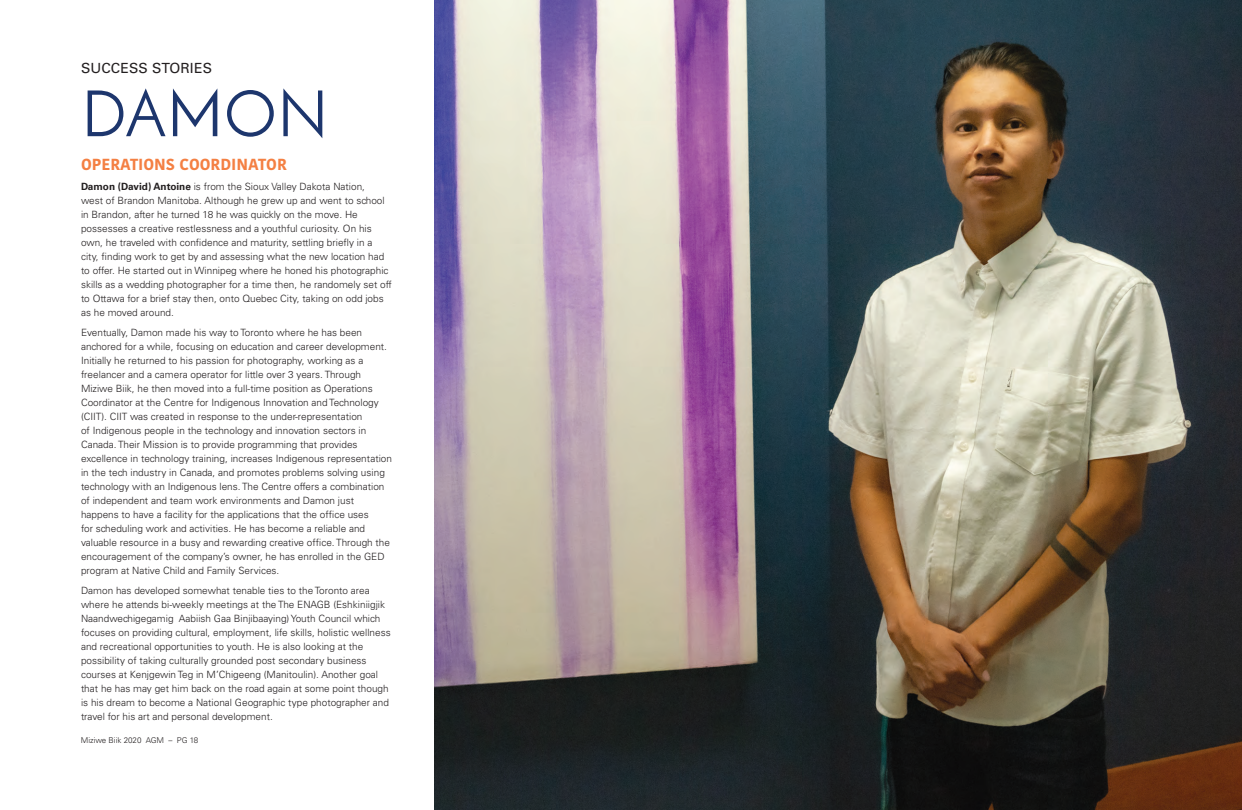
<style>
.page{position:relative;width:1242px;height:810px;background:#fff}
.page>*{position:absolute;margin:0;border:0;box-sizing:border-box;transform-origin:0 0}
.t1{font:64px "Josefin Sans";color:#1d366d}
.t2{font:700 16px "Kohinoor Bangla";color:#f48043}
.t3{font:14px "Univers";letter-spacing:.01em;color:#231f20}
.t4{font:300 10px/14px "Univers";color:#231f20}
.t5{font:300 8px "Univers";color:#231f20}
.s1{font-weight:700}
</style>
<div class="page">
<img style="left:435px;top:0;width:807px;height:810px">
<p class="t3" style="left:81px;top:60px;width:133px">SUCCESS STORIES</p>
<p class="t1" style="left:81px;top:75px;width:249px">DAMON</p>
<p class="t2" style="left:81px;top:150px;width:207px">OPERATIONS COORDINATOR</p>
<p class="t4" style="left:81px;top:179px;width:312px"><span class="s1">Damon (David) Antoine</span> is from the Sioux Valley Dakota Nation,<br>west of Brandon Manitoba. Although he grew up and went to school in Brandon, after he turned 18 he was quickly on the move. He possesses a creative restlessness and a youthful curiosity. On his own, he traveled with confidence and maturity, settling briefly in a city, finding work to get by and assessing what the new location had to offer. He started out in Winnipeg where he honed his photographic skills as a wedding photographer for a time then, he randomely set off to Ottawa for a brief stay then, onto Quebec City, taking on odd jobs as he moved around.</p>
<p class="t4" style="left:81px;top:325px;width:313px">Eventually, Damon made his way to Toronto where he has been anchored for a while, focusing on education and career development.<br>Initially he returned to his passion for photography, working as a freelancer and a camera operator for little over 3 years. Through Miziwe Biik, he then moved into a full-time position as Operations Coordinator at the Centre for Indigenous Innovation and Technology (CIIT). CIIT was created in response to the under-representation<br>of Indigenous people in the technology and innovation sectors in Canada. Their Mission is to provide programming that provides excellence in technology training, increases Indigenous representation in the tech industry in Canada, and promotes problems solving using technology with an Indigenous lens. The Centre offers a combination of independent and team work environments and Damon just happens to have a facility for the applications that the office uses<br>for scheduling work and activities. He has become a reliable and valuable resource in a busy and rewarding creative office. Through the encouragement of the company’s owner, he has enrolled in the GED program at Native Child and Family Services.</p>
<p class="t4" style="left:81px;top:583px;width:311px">Damon has developed somewhat tenable ties to the Toronto area where he attends bi-weekly meetings at the The ENAGB (Eshkiniigjik Naandwechigegamig Aabiish Gaa Binjibaaying) Youth Council which focuses on providing cultural, employment, life skills, holistic wellness and recreational opportunities to youth. He is also looking at the possibility of taking culturally grounded post secondary business courses at Kenjgewin Teg in M’Chigeeng (Manitoulin). Another goal that he has may get him back on the road again at some point though is his dream to become a National Geographic type photographer and travel for his art and personal development.</p>
<p class="t5" style="left:81px;top:735px;width:119px">Miziwe Biik 2020 AGM – PG 18</p>
</div>
